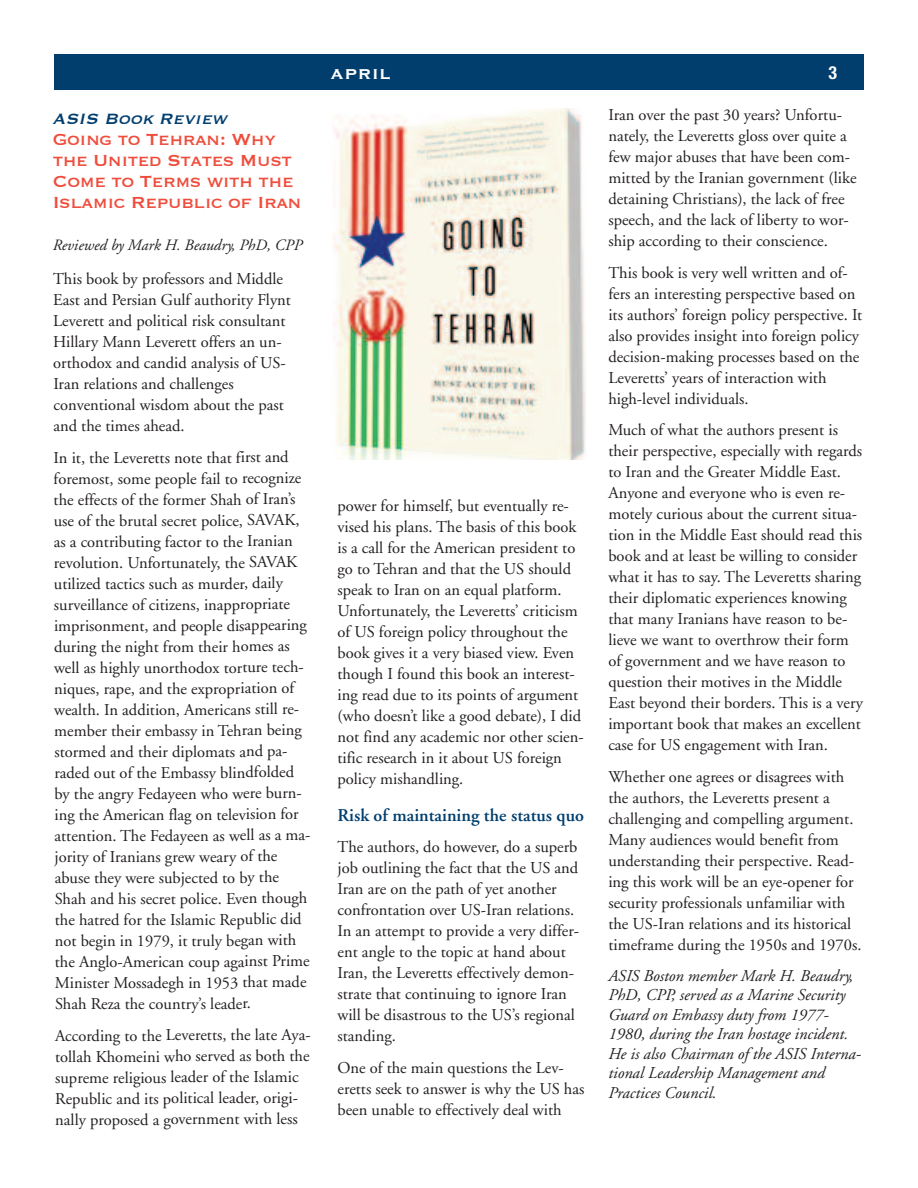
<style>
.page{position:relative;width:918px;height:1188px;background:#fff}
.page>*{position:absolute;margin:0;border:0;box-sizing:border-box;transform-origin:0 0}
.t1{font:21px/21px "Copperplate";letter-spacing:-.03em;color:#ef4d3c}
.t2{font:italic 19.5px "Copperplate";color:#013e6e}
.t3{font:600 18px "Adobe Garamond";color:#013e6e}
.t4{font:700 18px "Copperplate Gothic";letter-spacing:.1em;color:#fff}
.t5{font:700 condensed 18px "Helvetica Neue";color:#fff}
.t6{font:16.5px/21px "Adobe Garamond";color:#231f20}
.t7{font:italic 16.5px/19.5px "Adobe Garamond";color:#231f20}
.t8{font:italic 15.75px "Adobe Garamond";color:#231f20}
</style>
<div class="page">
<div style="left:54px;top:54px;width:810px;height:36px;background:#013e6e"></div>
<img style="left:333px;top:108px;width:252px;height:352px">
<p class="t2" style="left:53px;top:106px;width:181px">ASIS Book Review</p>
<p class="t1" style="left:53px;top:128px;width:250px">Going to Tehran: Why the United States Must<br>Come to Terms with the<br>Islamic Republic of Iran</p>
<p class="t8" style="left:53px;top:237px;width:251px">Reviewed by Mark H. Beaudry, PhD, CPP</p>
<p class="t6" style="left:53px;top:269px;width:239px">This book by professors and Middle East and Persian Gulf authority Flynt Leverett and political risk consultant Hillary Mann Leverett offers an un&shy;orthodox and candid analysis of US-Iran relations and challenges conventional wisdom about the past and the times ahead.</p>
<p class="t6" style="left:54px;top:447px;width:259px">In it, the Leveretts note that first and foremost, some people fail to recognize the effects of the former Shah of Iran’s use of the brutal secret police, SAVAK, as a contributing factor to the Iranian revolution. Unfortunately, the SAVAK utilized tactics such as murder, daily surveillance of citizens, inappropriate imprisonment, and people disappearing during the night from their homes as well as highly unorthodox torture tech&shy;niques, rape, and the expropriation of wealth. In addition, Americans still re&shy;member their embassy in Tehran being stormed and their diplomats and pa&shy;raded out of the Embassy blindfolded by the angry Fedayeen who were burn&shy;ing the American flag on television for attention. The Fedayeen as well as a ma&shy;jority of Iranians grew weary of the abuse they were subjected to by the Shah and his secret police. Even though the hatred for the Islamic Republic did not begin in 1979, it truly began with the Anglo-American coup against Prime Minister Mossadegh in 1953 that made Shah Reza the country’s leader.</p>
<p class="t6" style="left:55px;top:1025px;width:257px">According to the Leveretts, the late Aya&shy;tollah Khomeini who served as both the supreme religious leader of the Islamic Republic and its political leader, origi&shy;nally proposed a government with less</p>
<p class="t4" style="left:331px;top:63px;width:61px">april</p>
<p class="t5" style="left:828px;top:57px;width:10px">3</p>
<p class="t6" style="left:337px;top:496px;width:248px">power for himself, but eventually re&shy;vised his plans. The basis of this book is a call for the American president to go to Tehran and that the US should speak to Iran on an equal platform.<br>Unfortunately, the Leveretts’ criticism of US foreign policy throughout the book gives it a very biased view. Even though I found this book an interest&shy;ing read due to its points of argument (who doesn’t like a good debate), I did not find any academic nor other scien&shy;tific research in it about US foreign policy mishandling.</p>
<p class="t3" style="left:338px;top:805px;width:248px">Risk of maintaining the status quo</p>
<p class="t6" style="left:337px;top:837px;width:243px">The authors, do however, do a superb job outlining the fact that the US and Iran are on the path of yet another confrontation over US-Iran relations.<br>In an attempt to provide a very differ&shy;ent angle to the topic at hand about Iran, the Leveretts effectively demon&shy;strate that continuing to ignore Iran will be disastrous to the US’s regional standing.</p>
<p class="t6" style="left:337px;top:1058px;width:248px">One of the main questions the Lev&shy;eretts seek to answer is why the US has been unable to effectively deal with</p>
<p class="t6" style="left:608px;top:105px;width:250px">Iran over the past 30 years? Unfortu&shy;nately, the Leveretts gloss over quite a few major abuses that have been com&shy;mitted by the Iranian government (like detaining Christians), the lack of free speech, and the lack of liberty to wor&shy;ship according to their conscience.</p>
<p class="t6" style="left:608px;top:262px;width:255px">This book is very well written and of&shy;fers an interesting perspective based on its authors’ foreign policy perspective. It also provides insight into foreign policy decision-making processes based on the Leveretts’ years of interaction with high-level individuals.</p>
<p class="t6" style="left:608px;top:420px;width:256px">Much of what the authors present is their perspective, especially with regards to Iran and the Greater Middle East.<br>Anyone and everyone who is even re&shy;motely curious about the current situa&shy;tion in the Middle East should read this book and at least be willing to consider what it has to say. The Leveretts sharing their diplomatic experiences knowing that many Iranians have reason to be&shy;lieve we want to overthrow their form of government and we have reason to question their motives in the Middle East beyond their borders. This is a very important book that makes an excellent case for US engagement with Iran.</p>
<p class="t6" style="left:608px;top:767px;width:255px">Whether one agrees or disagrees with the authors, the Leveretts present a challenging and compelling argument.<br>Many audiences would benefit from understanding their perspective. Read&shy;ing this work will be an eye-opener for security professionals unfamiliar with the US-Iran relations and its historical timeframe during the 1950s and 1970s.</p>
<p class="t7" style="left:608px;top:966px;width:254px">ASIS Boston member Mark H. Beaudry, PhD, CPP, served as a Marine Security Guard on Embassy duty from 1977- 1980, during the Iran hostage incident.<br>He is also Chairman of the ASIS Interna&shy;tional Leadership Management and Practices Council.</p>
</div>
